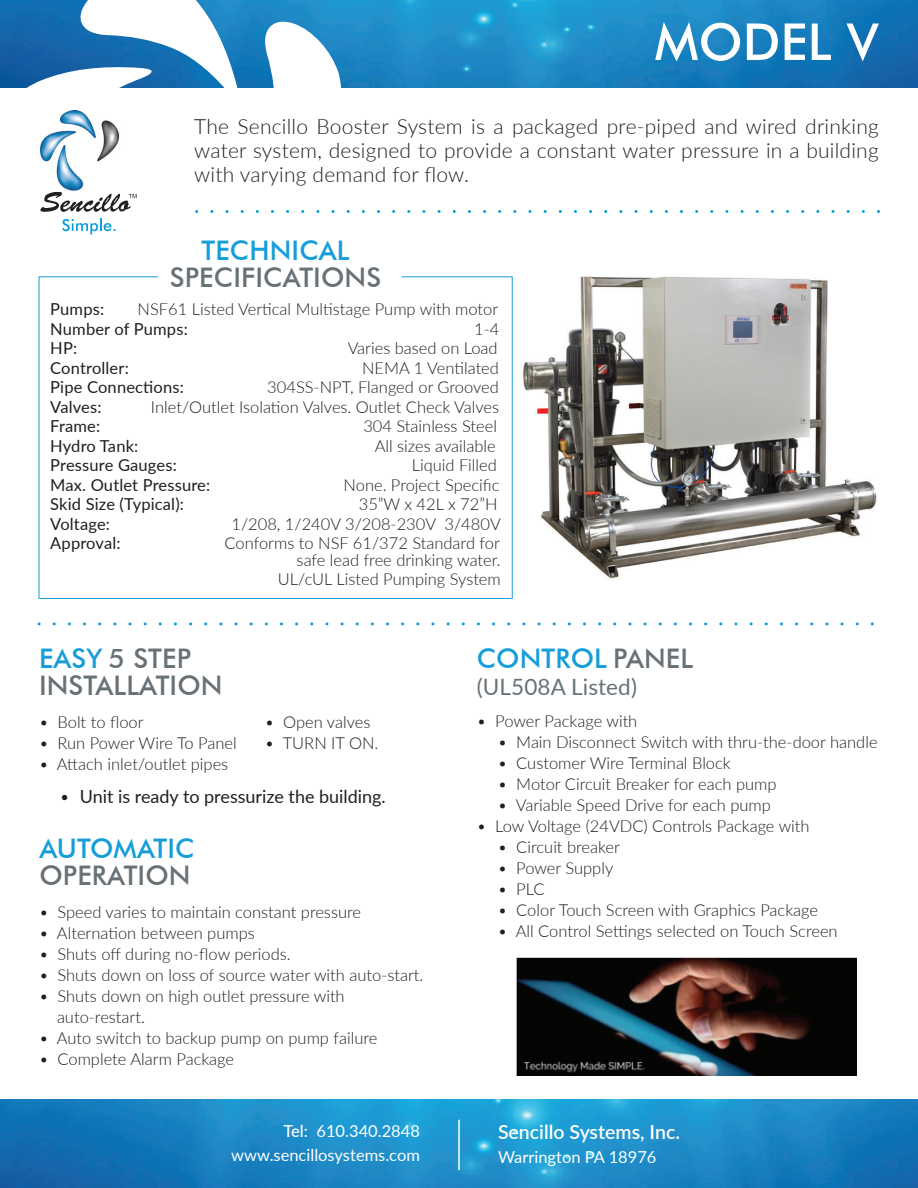
<style>
.page{position:relative;width:918px;height:1188px;background:#fff}
.page>*{position:absolute;margin:0;border:0;box-sizing:border-box;transform-origin:0 0}
.t1{font:500 51px "Futura BT";color:#fff}
.t2{font:500 27px/27px "Futura BT";letter-spacing:.005em;color:#687176}
.t3{font:500 27px "Futura BT";letter-spacing:.005em;color:#179ed8}
.t4{font:22.5px "Lato";letter-spacing:.005em;color:#687176}
.t5{font:300 21px/24px "Lato";letter-spacing:.01em;color:#231f20;text-align:justify}
.t6{font:600 19.5px "Lato";color:#fff}
.t7{font:18px "Lato";color:#211e1e}
.t8{font:300 16.5px/21px "Lato";color:#211e1e}
.t9{font:16.5px "Lato";letter-spacing:.01em;color:#211e1e}
.t10{font:16.5px/24px "Lato";color:#fff;text-align:right}
.s1{color:#179ed8}
.s2{font-weight:300}
.s3{font-weight:500}
.s4{color:#687176}
</style>
<div class="page">
<img style="left:0;top:1100px;width:918px;height:88px">
<img style="left:240px;top:0;width:678px;height:88px">
<svg style="left:242px;top:20px;width:102px;height:68px"></svg>
<svg style="left:0;top:0;width:240px;height:235px"></svg>
<svg style="left:40px;top:192px;width:97px;height:20px"></svg>
<svg style="left:62px;top:219px;width:54px;height:15px"></svg>
<svg style="left:39px;top:622px;width:835px;height:3px"></svg>
<svg style="left:197px;top:210px;width:682px;height:3px"></svg>
<img style="left:36px;top:111px;width:87px;height:81px">
<svg style="left:38px;top:276px;width:475px;height:323px"></svg>
<hr style="left:458px;top:1120px;width:2px;height:50px;background:#fff">
<img style="left:516px;top:957px;width:340px;height:118px">
<img style="left:522px;top:276px;width:355px;height:303px">
<h1 class="t1" style="left:655px;top:11px;width:225px">MODEL V</h1>
<p class="t5" style="left:194px;top:113px;width:686px">The Sencillo Booster System is a packaged pre-piped and wired drinking water system, designed to provide a constant water pressure in a building with varying demand for flow.</p>
<h2 class="t3" style="left:202px;top:234px;width:150px">TECHNICAL</h2>
<h2 class="t2" style="left:170px;top:264px;width:213px">SPECIFICATIONS</h2>
<p class="t9" style="left:50px;top:297px;width:55px">Pumps:</p>
<p class="t8" style="left:138px;top:298px;width:362px">NSF61 Listed Vertical Multistage Pump with motor</p>
<p class="t9" style="left:50px;top:317px;width:139px">Number of Pumps:</p>
<p class="t8" style="left:474px;top:318px;width:27px">1-4</p>
<p class="t9" style="left:50px;top:336px;width:28px">HP:</p>
<p class="t8" style="left:348px;top:337px;width:152px">Varies based on Load</p>
<p class="t9" style="left:50px;top:356px;width:80px">Controller:</p>
<p class="t8" style="left:362px;top:357px;width:138px">NEMA 1 Ventilated</p>
<p class="t9" style="left:50px;top:375px;width:135px">Pipe Connections:</p>
<p class="t8" style="left:267px;top:376px;width:233px">304SS-NPT, Flanged or Grooved</p>
<p class="t9" style="left:50px;top:395px;width:53px">Valves:</p>
<p class="t8" style="left:151px;top:396px;width:350px">Inlet/Outlet Isolation Valves. Outlet Check Valves</p>
<p class="t9" style="left:50px;top:414px;width:51px">Frame:</p>
<p class="t8" style="left:363px;top:415px;width:135px">304 Stainless Steel</p>
<p class="t9" style="left:50px;top:434px;width:90px">Hydro Tank:</p>
<p class="t8" style="left:375px;top:435px;width:123px">All sizes available</p>
<p class="t9" style="left:50px;top:453px;width:128px">Pressure Gauges:</p>
<p class="t8" style="left:412px;top:454px;width:87px">Liquid Filled</p>
<p class="t9" style="left:50px;top:473px;width:161px">Max. Outlet Pressure:</p>
<p class="t8" style="left:344px;top:474px;width:157px">None. Project Specific</p>
<p class="t9" style="left:50px;top:492px;width:135px">Skid Size (Typical):</p>
<p class="t8" style="left:359px;top:493px;width:140px">35”W x 42L x 72”H</p>
<p class="t9" style="left:50px;top:512px;width:61px">Voltage:</p>
<p class="t8" style="left:231px;top:513px;width:271px">1/208, 1/240V 3/208-230V 3/480V</p>
<p class="t9" style="left:50px;top:531px;width:72px">Approval:</p>
<p class="t8" style="left:225px;top:534px;width:278px;line-height:16.5px;text-align:right">Conforms to NSF 61/372 Standard for safe lead free drinking water.</p>
<p class="t8" style="left:278px;top:568px;width:224px">UL/cUL Listed Pumping System</p>
<h2 class="t2" style="left:39px;top:645px;width:185px"><span class="s1">EASY</span> 5 STEP<br>INSTALLATION</h2>
<p class="t8" style="left:39px;top:711px;width:106px">• Bolt to floor</p>
<p class="t8" style="left:39px;top:732px;width:199px">• Run Power Wire To Panel</p>
<p class="t8" style="left:39px;top:753px;width:191px">• Attach inlet/outlet pipes</p>
<p class="t8" style="left:265px;top:711px;width:107px">• Open valves</p>
<p class="t8" style="left:265px;top:732px;width:115px">• TURN IT ON.</p>
<p class="t7" style="left:60px;top:783px;width:328px"><span class="s2">•</span> Unit is ready to pressurize the building.</p>
<h2 class="t3" style="left:39px;top:832px;width:157px">AUTOMATIC</h2>
<h2 class="t2" style="left:39px;top:862px;width:153px">OPERATION</h2>
<p class="t8" style="left:39px;top:901px;width:324px">• Speed varies to maintain constant pressure</p>
<p class="t8" style="left:39px;top:922px;width:217px">• Alternation between pumps</p>
<p class="t8" style="left:39px;top:943px;width:253px">• Shuts off during no-flow periods.</p>
<p class="t8" style="left:39px;top:964px;width:386px">• Shuts down on loss of source water with auto-start.</p>
<p class="t8" style="left:57px;top:985px;width:289px;text-indent:-18px">• Shuts down on high outlet pressure with auto-restart.</p>
<p class="t8" style="left:39px;top:1027px;width:340px">• Auto switch to backup pump on pump failure</p>
<p class="t8" style="left:39px;top:1048px;width:197px">• Complete Alarm Package</p>
<p class="t10" style="left:231px;top:1118px;width:190px"><span class="s3">Tel:</span> 610.340.2848 www.sencillosystems.com</p>
<h2 class="t3" style="left:477px;top:642px;width:218px">CONTROL <span class="s4">PANEL</span></h2>
<h3 class="t4" style="left:477px;top:671px;width:162px">(UL508A Listed)</h3>
<p class="t8" style="left:477px;top:710px;width:162px">• Power Package with</p>
<p class="t8" style="left:498px;top:731px;width:381px">• Main Disconnect Switch with thru-the-door handle</p>
<p class="t8" style="left:498px;top:752px;width:235px">• Customer Wire Terminal Block</p>
<p class="t8" style="left:498px;top:773px;width:280px">• Motor Circuit Breaker for each pump</p>
<p class="t8" style="left:498px;top:794px;width:275px">• Variable Speed Drive for each pump</p>
<p class="t8" style="left:477px;top:815px;width:334px">• Low Voltage (24VDC) Controls Package with</p>
<p class="t8" style="left:498px;top:836px;width:124px">• Circuit breaker</p>
<p class="t8" style="left:498px;top:857px;width:117px">• Power Supply</p>
<p class="t8" style="left:498px;top:878px;width:48px">• PLC</p>
<p class="t8" style="left:498px;top:899px;width:322px">• Color Touch Screen with Graphics Package</p>
<p class="t8" style="left:498px;top:920px;width:341px">• All Control Settings selected on Touch Screen</p>
<p class="t6" style="left:498px;top:1118px;width:183px">Sencillo Systems, Inc.</p>
<p class="t10" style="left:498px;top:1144px;width:160px">Warrington PA 18976</p>
</div>
